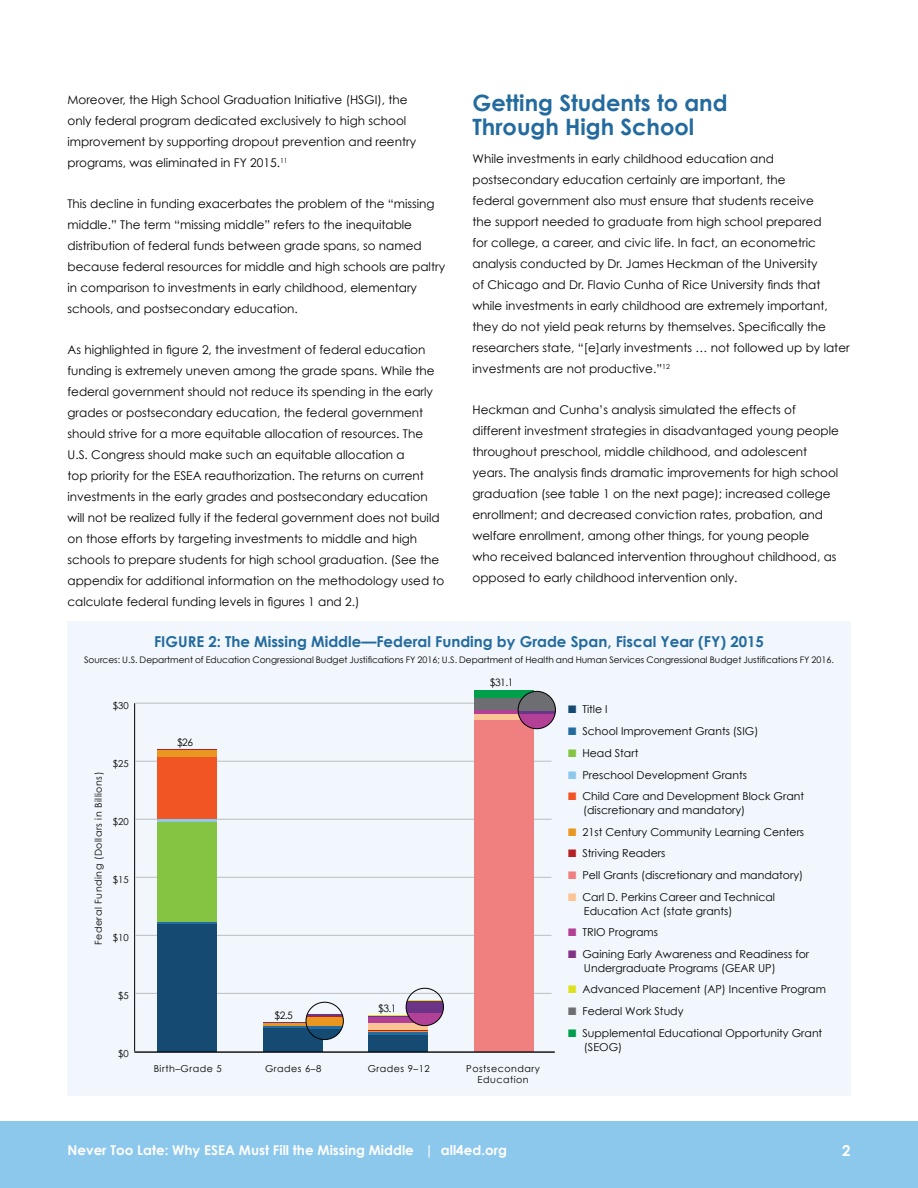
<style>
.page{position:relative;width:918px;height:1188px;background:#fff}
.page>*{position:absolute;margin:0;border:0;box-sizing:border-box;transform-origin:0 0}
.t1{font:62.1px "Century Gothic";color:#000}
.t2{font:700 22.5px/24px "Century Gothic";color:#236a9e}
.t3{font:700 15px "Century Gothic";color:#236a9e}
.t4{font:700 15px "Century Gothic";color:#fff}
.t5{font:700 13.5px "Century Gothic";color:#fff}
.t6{font:12px/21px "Century Gothic";color:#000}
.t7{font:10.95px/13.6px "Century Gothic";color:#000}
.t8{font:10.2px "Century Gothic";color:#000}
.t9{font:9.45px/11.4px "Century Gothic";letter-spacing:.05em;color:#000;text-align:center}
.t10{font:9px "Century Gothic";color:#000}
.s1{color:#154a72}
.s2{color:#246b9f}
.s3{color:#85c442}
.s4{color:#8cc7ec}
.s5{color:#f05523}
.s6{color:#e99720}
.s7{color:#b62126}
.s8{color:#f07f80}
.s9{color:#fcc394}
.s10{color:#b24097}
.s11{color:#833385}
.s12{color:#dee21e}
.s13{color:#6d6e71}
.s14{color:#009f4b}
</style>
<div class="page">
<div style="left:0;top:1121px;width:918px;height:67px;background:#8cc7ec"></div>
<div style="left:67px;top:621px;width:783px;height:474px;background:#f1f7fc"></div>
<hr style="left:134px;top:703px;width:1px;height:348px;background:#000">
<hr style="left:135px;top:993px;width:417px;height:1px;background:#bcbec0">
<hr style="left:135px;top:935px;width:417px;height:1px;background:#bcbec0">
<hr style="left:135px;top:877px;width:417px;height:1px;background:#bcbec0">
<hr style="left:135px;top:819px;width:417px;height:1px;background:#bcbec0">
<hr style="left:135px;top:761px;width:417px;height:1px;background:#bcbec0">
<hr style="left:135px;top:703px;width:417px;height:1px;background:#bcbec0">
<hr style="left:369px;top:1015px;width:59px;height:1px;background:#dee21e">
<hr style="left:158px;top:749px;width:59px;height:1px;background:#b62126">
<hr style="left:369px;top:1016px;width:59px;height:2px;background:#6c3486">
<div style="left:158px;top:750px;width:59px;height:7px;background:#e99720"></div>
<div style="left:369px;top:1018px;width:59px;height:5px;background:#b24097"></div>
<div style="left:474px;top:690px;width:59px;height:9px;background:#009f4b"></div>
<div style="left:158px;top:757px;width:59px;height:62px;background:#f05523"></div>
<hr style="left:263px;top:1022px;width:59px;height:1px;background:#6c3486">
<div style="left:369px;top:1023px;width:59px;height:8px;background:#fcc394"></div>
<div style="left:474px;top:699px;width:59px;height:11px;background:#6d6e71"></div>
<hr style="left:158px;top:819px;width:59px;height:3px;background:#8cc7ec">
<div style="left:158px;top:822px;width:59px;height:100px;background:#85c442"></div>
<svg style="left:263px;top:1023px;width:43px;height:4px"></svg>
<hr style="left:369px;top:1031px;width:59px;height:2px;background:#e99720">
<div style="left:474px;top:710px;width:59px;height:5px;background:#b24097"></div>
<hr style="left:158px;top:922px;width:59px;height:2px;background:#246b9f">
<hr style="left:263px;top:1027px;width:59px;height:1px;background:#246b9f">
<hr style="left:369px;top:1033px;width:59px;height:2px;background:#246b9f">
<div style="left:474px;top:715px;width:59px;height:5px;background:#fcc394"></div>
<div style="left:158px;top:924px;width:59px;height:127px;background:#154a72"></div>
<div style="left:263px;top:1028px;width:59px;height:23px;background:#154a72"></div>
<div style="left:369px;top:1035px;width:59px;height:16px;background:#154a72"></div>
<div style="left:474px;top:720px;width:59px;height:331px;background:#f07f80"></div>
<hr style="left:134px;top:1051px;width:421px;height:2px;background:#000">
<hr style="left:306px;top:1014px;width:37px;height:3px;background:#6c3486">
<div style="left:306px;top:1017px;width:37px;height:9px;background:#e99720"></div>
<hr style="left:306px;top:1026px;width:37px;height:3px;background:#246b9f">
<svg style="left:307px;top:1029px;width:35px;height:11px"></svg>
<div style="left:306px;top:1002px;width:38px;height:38px;border:1px solid #000;border-radius:50%"></div>
<hr style="left:406px;top:1000px;width:37px;height:2px;background:#dee21e">
<div style="left:406px;top:1002px;width:37px;height:12px;background:#6c3486"></div>
<svg style="left:406px;top:1014px;width:37px;height:12px"></svg>
<div style="left:406px;top:988px;width:38px;height:38px;border:1px solid #000;border-radius:50%"></div>
<svg style="left:518px;top:691px;width:37px;height:21px"></svg>
<hr style="left:518px;top:712px;width:37px;height:2px;background:#6c3486">
<svg style="left:518px;top:714px;width:37px;height:15px"></svg>
<div style="left:518px;top:691px;width:38px;height:38px;border:1px solid #000;border-radius:50%"></div>
<p class="t6" style="left:68px;top:88px;width:350px">Moreover, the High School Graduation Initiative (HSGI), the only federal program dedicated exclusively to high school improvement by supporting dropout prevention and reentry programs, was eliminated in FY 2015.<sup>11</sup></p>
<p class="t6" style="left:68px;top:193px;width:379px">This decline in funding exacerbates the problem of the “missing middle. ” The term “missing middle” refers to the inequitable distribution of federal funds between grade spans, so named because federal resources for middle and high schools are paltry in comparison to investments in early childhood, elementary schools, and postsecondary education.</p>
<p class="t6" style="left:68px;top:339px;width:378px">As highlighted in figure 2, the investment of federal education funding is extremely uneven among the grade spans. While the federal government should not reduce its spending in the early grades or postsecondary education, the federal government should strive for a more equitable allocation of resources. The U.S. Congress should make such an equitable allocation a<br>top priority for the ESEA reauthorization. The returns on current investments in the early grades and postsecondary education will not be realized fully if the federal government does not build on those efforts by targeting investments to middle and high schools to prepare students for high school graduation. (See the appendix for additional information on the methodology used to calculate federal funding levels in figures 1 and 2.)</p>
<h2 class="t2" style="left:472px;top:91px;width:257px">Getting Students to and<br>Through High School</h2>
<p class="t6" style="left:472px;top:148px;width:379px">While investments in early childhood education and postsecondary education certainly are important, the<br>federal government also must ensure that students receive<br>the support needed to graduate from high school prepared<br>for college, a career, and civic life. In fact, an econometric analysis conducted by Dr. James Heckman of the University<br>of Chicago and Dr. Flavio Cunha of Rice University finds that while investments in early childhood are extremely important, they do not yield peak returns by themselves. Specifically the researchers state, “[e]arly investments … not followed up by later investments are not productive. ”<sup>12</sup></p>
<p class="t6" style="left:472px;top:399px;width:368px">Heckman and Cunha’s analysis simulated the effects of different investment strategies in disadvantaged young people throughout preschool, middle childhood, and adolescent years. The analysis finds dramatic improvements for high school graduation (see table 1 on the next page); increased college enrollment; and decreased conviction rates, probation, and welfare enrollment, among other things, for young people<br>who received balanced intervention throughout childhood, as opposed to early childhood intervention only.</p>
<h1 class="t1" style="left:436px;top:509px;width:144px">$31.1</h1>
<p class="t3" style="left:154px;top:632px;width:611px">FIGURE 2: The Missing Middle—Federal Funding by Grade Span, Fiscal Year (FY) 2015</p>
<p class="t10" style="left:84px;top:654px;width:751px">Sources: U.S. Department of Education Congressional Budget Justifications FY 2016; U.S. Department of Health and Human Services Congressional Budget Justifications FY 2016.</p>
<p class="t9" style="left:113px;top:699px;width:17px">$30</p>
<p class="t9" style="left:93px;top:945px;width:175px;rotate:-90deg">Federal Funding (Dollars in Billions)</p>
<p class="t9" style="left:113px;top:757px;width:17px">$25</p>
<p class="t9" style="left:113px;top:815px;width:17px">$20</p>
<p class="t9" style="left:113px;top:873px;width:17px">$15</p>
<p class="t9" style="left:113px;top:931px;width:17px">$10</p>
<p class="t9" style="left:118px;top:990px;width:12px">$5</p>
<p class="t9" style="left:118px;top:1048px;width:12px">$0</p>
<p class="t8" style="left:177px;top:736px;width:17px">$26</p>
<p class="t8" style="left:490px;top:677px;width:25px">$31.1</p>
<p class="t8" style="left:275px;top:1009px;width:20px">$2.5</p>
<p class="t8" style="left:378px;top:1002px;width:20px">$3.1</p>
<p class="t9" style="left:154px;top:1063px;width:70px">Birth–Grade 5</p>
<p class="t9" style="left:265px;top:1063px;width:58px">Grades 6–8</p>
<p class="t9" style="left:368px;top:1063px;width:64px">Grades 9–12</p>
<p class="t9" style="left:466px;top:1063px;width:75px">Postsecondary<br>Education</p>
<p class="t7" style="left:568px;top:702px;width:41px"><span class="s1">■</span> Title I</p>
<p class="t7" style="left:568px;top:724px;width:192px"><span class="s2">■</span> School Improvement Grants (SIG)</p>
<p class="t7" style="left:568px;top:746px;width:72px"><span class="s3">■</span> Head Start</p>
<p class="t7" style="left:568px;top:768px;width:180px"><span class="s4">■</span> Preschool Development Grants</p>
<p class="t7" style="left:583px;top:789px;width:222px;text-indent:-15px"><span class="s5">■</span> Child Care and Development Block Grant (discretionary and mandatory)</p>
<p class="t7" style="left:568px;top:825px;width:238px"><span class="s6">■</span> 21st Century Community Learning Centers</p>
<p class="t7" style="left:568px;top:846px;width:99px"><span class="s7">■</span> Striving Readers</p>
<p class="t7" style="left:568px;top:868px;width:237px"><span class="s8">■</span> Pell Grants (discretionary and mandatory)</p>
<p class="t7" style="left:584px;top:890px;width:193px;text-indent:-16px"><span class="s9">■</span> Carl D. Perkins Career and Technical<br>Education Act (state grants)</p>
<p class="t7" style="left:568px;top:925px;width:91px"><span class="s10">■</span> TRIO Programs</p>
<p class="t7" style="left:584px;top:947px;width:227px;text-indent:-16px"><span class="s11">■</span> Gaining Early Awareness and Readiness for<br>Undergraduate Programs (GEAR UP)</p>
<p class="t7" style="left:568px;top:983px;width:259px"><span class="s12">■</span> Advanced Placement (AP) Incentive Program</p>
<p class="t7" style="left:568px;top:1004px;width:117px"><span class="s13">■</span> Federal Work Study</p>
<p class="t7" style="left:584px;top:1026px;width:240px;text-indent:-16px"><span class="s14">■</span> Supplemental Educational Opportunity Grant (SEOG)</p>
<p class="t5" style="left:68px;top:1141px;width:441px">Never Too Late: Why ESEA Must Fill the Missing Middle | all4ed.org</p>
<p class="t4" style="left:842px;top:1141px;width:10px">2</p>
</div>
